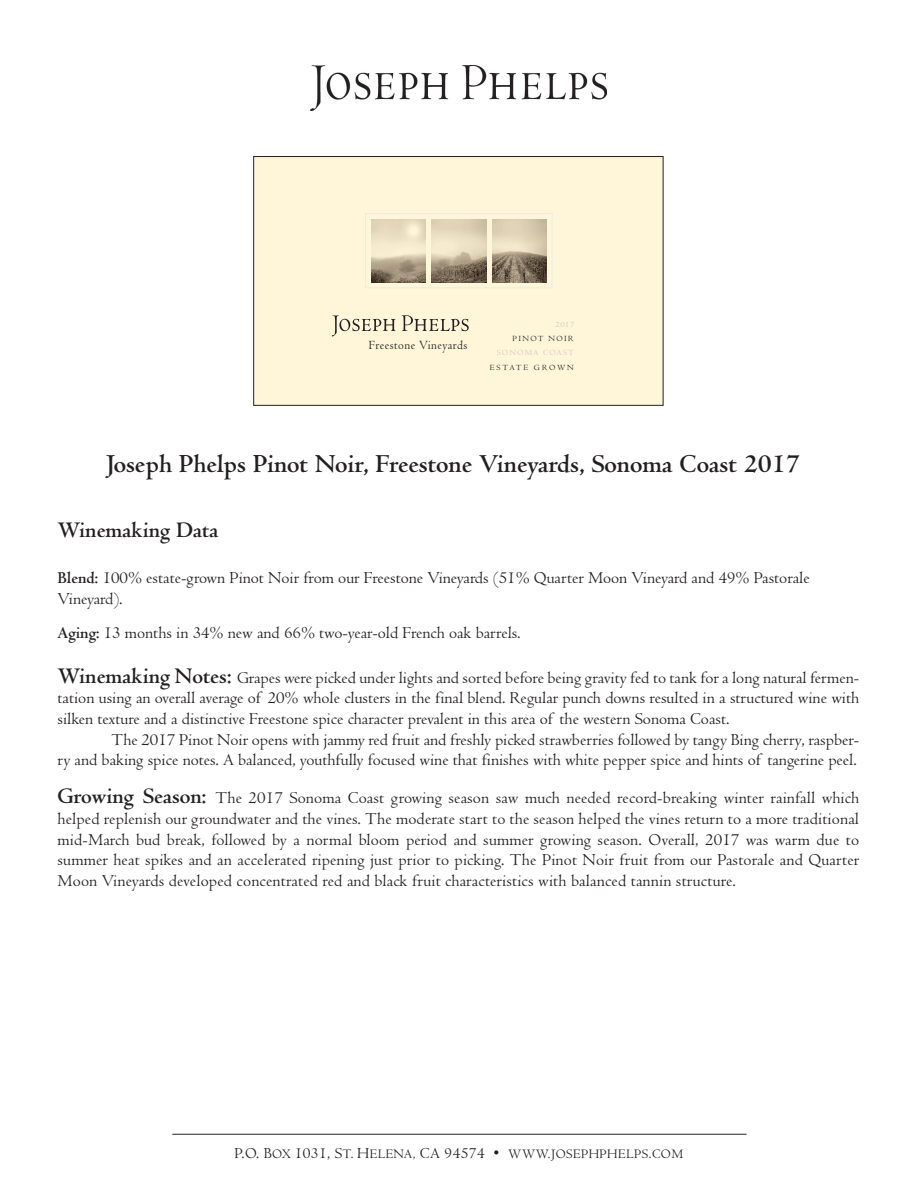
<style>
.page{position:relative;width:918px;height:1188px;background:#fff}
.page>*{position:absolute;margin:0;border:0;box-sizing:border-box;transform-origin:0 0}
.t1{font:700 27px "Centaur";color:#231f20}
.t2{font:700 23.25px "Centaur";color:#231f20}
.t3{font:17.25px/20.7px "Centaur";color:#231f20;text-align:justify}
.t4{font:13.5px "Centaur";letter-spacing:.035em;color:#231f20}
.t5{font:12.9px "Centaur";letter-spacing:.04em;color:#231f20;scale:.95 1}
.t6{font:8.25px "Centaur";letter-spacing:.135em;color:#d2c7bf;scale:1.04 1}
.t7{font:8.25px "Centaur";letter-spacing:.215em;color:#231f20;scale:1.04 1}
.t8{font:8.25px "Centaur";letter-spacing:.16em;color:#231f20;scale:1.04 1}
.s1{font-weight:700}
.s2{font-weight:700;font-size:23.25px}
.s3{font-size:15.75px}
</style>
<div class="page">
<div style="left:255px;top:158px;width:406px;height:246px;background:#fff5d8"></div>
<div style="left:365px;top:213px;width:188px;height:75px;border:1px solid #f0eae7"></div>
<img style="left:432px;top:219px;width:54px;height:63px">
<img style="left:492px;top:219px;width:54px;height:63px">
<img style="left:371px;top:219px;width:55px;height:63px">
<svg style="left:332px;top:315px;width:63px;height:21px"></svg>
<svg style="left:402px;top:315px;width:67px;height:16px"></svg>
<img style="left:311px;top:65px;width:295px;height:46px">
<div style="left:253px;top:156px;width:410px;height:250px;border:1px solid #231f20"></div>
<hr style="left:172px;top:1134px;width:574px;height:1px;background:#231f20">
<p class="t5" style="left:369px;top:338px;width:105px">Freestone Vineyards</p>
<p class="t6" style="left:556px;top:320px;width:20px">2017</p>
<p class="t8" style="left:513px;top:334px;width:60px">PINOT NOIR</p>
<p class="t6" style="left:497px;top:348px;width:76px">SONOMA COAST</p>
<p class="t7" style="left:490px;top:363px;width:82px">ESTATE GROWN</p>
<h1 class="t1" style="left:106px;top:450px;width:695px">Joseph Phelps Pinot Noir, Freestone Vineyards, Sonoma Coast 2017</h1>
<h2 class="t2" style="left:58px;top:518px;width:162px">Winemaking Data</h2>
<p class="t3" style="left:58px;top:568px;width:754px"><span class="s1">Blend:</span> 100% estate-grown Pinot Noir from our Freestone Vineyards (51% Quarter Moon Vineyard and 49% Pastorale<br>Vineyard).</p>
<p class="t3" style="left:58px;top:623px;width:464px"><span class="s1">Aging:</span> 13 months in 34% new and 66% two-year-old French oak barrels.</p>
<p class="t3" style="left:58px;top:667px;width:803px"><span class="s2">Winemaking Notes:</span> Grapes were picked under lights and sorted before being gravity fed to tank for a long natural fermen&shy;tation using an overall average of 20% whole clusters in the final blend. Regular punch downs resulted in a structured wine with silken texture and a distinctive Freestone spice character prevalent in this area of the western Sonoma Coast.</p>
<p class="t3" style="left:58px;top:729px;width:803px;text-align:right">The 2017 Pinot Noir opens with jammy red fruit and freshly picked strawberries followed by tangy Bing cherry, raspber-<br>ry and baking spice notes. A balanced, youthfully focused wine that finishes with white pepper spice and hints of tangerine peel.</p>
<p class="t3" style="left:58px;top:788px;width:803px"><span class="s2">Growing Season:</span> The 2017 Sonoma Coast growing season saw much needed record-breaking winter rainfall which helped replenish our groundwater and the vines. The moderate start to the season helped the vines return to a more traditional mid-March bud break, followed by a normal bloom period and summer growing season. Overall, 2017 was warm due to summer heat spikes and an accelerated ripening just prior to picking. The Pinot Noir fruit from our Pastorale and Quarter Moon Vineyards developed concentrated red and black fruit characteristics with balanced tannin structure.</p>
<p class="t4" style="left:234px;top:1147px;width:450px"><span class="s3">P.O. B</span>OX <span class="s3">1031, S</span>T. <span class="s3">H</span>ELENA, <span class="s3">CA 94574 •</span> WWW.JOSEPHPHELPS.COM</p>
</div>
